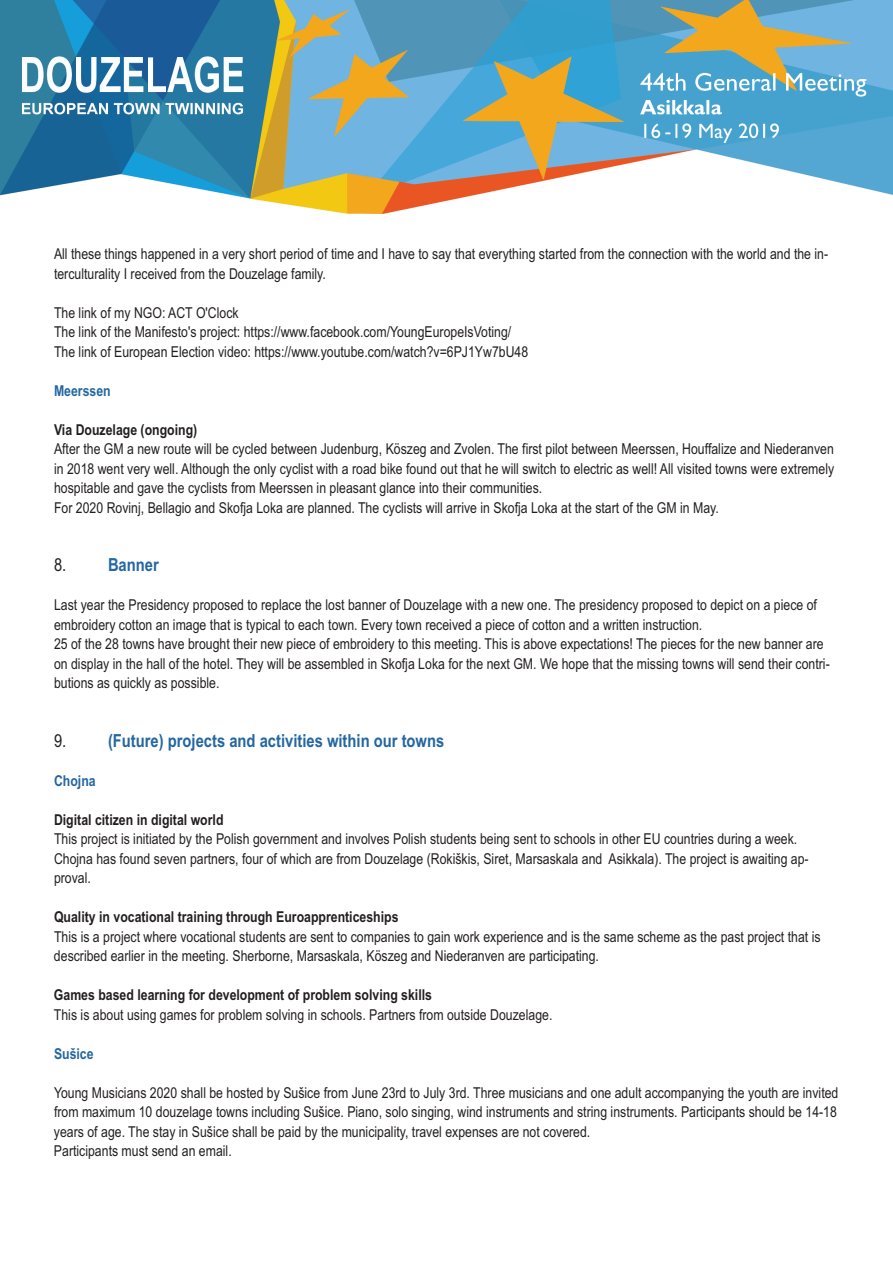
<style>
.page{position:relative;width:893px;height:1263px;background:#fff}
.page>*{position:absolute;margin:0;border:0;box-sizing:border-box;transform-origin:0 0}
.t1{font:700 18px "Arial Narrow";color:#2467a1}
.t2{font:15px/19.5px "Arial Narrow";color:#231f20}
.t3{font:700 15px "Arial Narrow";color:#231f20}
.t4{font:700 15px "Arial Narrow";color:#2467a1}
.s1{font-weight:400;color:#231f20}
</style>
<div class="page">
<img style="left:0;top:0;width:893px;height:214px">
<p class="t2" style="left:54px;top:244px;width:776px">All these things happened in a very short period of time and I have to say that everything started from the connection with the world and the in&shy;terculturality I received from the Douzelage family.</p>
<p class="t2" style="left:54px;top:303px;width:476px">The link of my NGO: ACT O'Clock<br>The link of the Manifesto's project: https://www.facebook.com/YoungEuropeIsVoting/<br>The link of European Election video: https://www.youtube.com/watch?v=6PJ1Yw7bU48</p>
<p class="t4" style="left:54px;top:382px;width:58px">Meerssen</p>
<p class="t3" style="left:54px;top:421px;width:145px">Via Douzelage (ongoing)</p>
<p class="t2" style="left:54px;top:439px;width:782px">After the GM a new route will be cycled between Judenburg, Köszeg and Zvolen. The first pilot between Meerssen, Houffalize and Niederanven in 2018 went very well. Although the only cyclist with a road bike found out that he will switch to electric as well! All visited towns were extremely hospitable and gave the cyclists from Meerssen in pleasant glance into their communities.<br>For 2020 Rovinj, Bellagio and Skofja Loka are planned. The cyclists will arrive in Skofja Loka at the start of the GM in May.</p>
<p class="t1" style="left:54px;top:555px;width:106px"><span class="s1">8.</span> Banner</p>
<p class="t2" style="left:54px;top:595px;width:777px">Last year the Presidency proposed to replace the lost banner of Douzelage with a new one. The presidency proposed to depict on a piece of embroidery cotton an image that is typical to each town. Every town received a piece of cotton and a written instruction.<br>25 of the 28 towns have brought their new piece of embroidery to this meeting. This is above expectations! The pieces for the new banner are on display in the hall of the hotel. They will be assembled in Skofja Loka for the next GM. We hope that the missing towns will send their contri&shy;butions as quickly as possible.</p>
<p class="t1" style="left:54px;top:730px;width:392px"><span class="s1">9.</span> (Future) projects and activities within our towns</p>
<p class="t4" style="left:54px;top:772px;width:43px">Chojna</p>
<p class="t3" style="left:54px;top:811px;width:171px">Digital citizen in digital world</p>
<p class="t2" style="left:54px;top:829px;width:756px">This project is initiated by the Polish government and involves Polish students being sent to schools in other EU countries during a week.<br>Chojna has found seven partners, four of which are from Douzelage (Rokiškis, Siret, Marsaskala and Asikkala). The project is awaiting ap&shy;proval.</p>
<p class="t3" style="left:54px;top:908px;width:346px">Quality in vocational training through Euroapprenticeships</p>
<p class="t2" style="left:54px;top:927px;width:768px">This is a project where vocational students are sent to companies to gain work experience and is the same scheme as the past project that is described earlier in the meeting. Sherborne, Marsaskala, Köszeg and Niederanven are participating.</p>
<p class="t3" style="left:54px;top:986px;width:380px">Games based learning for development of problem solving skills</p>
<p class="t2" style="left:54px;top:1005px;width:500px">This is about using games for problem solving in schools. Partners from outside Douzelage.</p>
<p class="t4" style="left:54px;top:1045px;width:41px">Sušice</p>
<p class="t2" style="left:54px;top:1083px;width:786px">Young Musicians 2020 shall be hosted by Sušice from June 23rd to July 3rd. Three musicians and one adult accompanying the youth are invited from maximum 10 douzelage towns including Sušice. Piano, solo singing, wind instruments and string instruments. Participants should be 14-18 years of age. The stay in Sušice shall be paid by the municipality, travel expenses are not covered.<br>Participants must send an email.</p>
</div>
